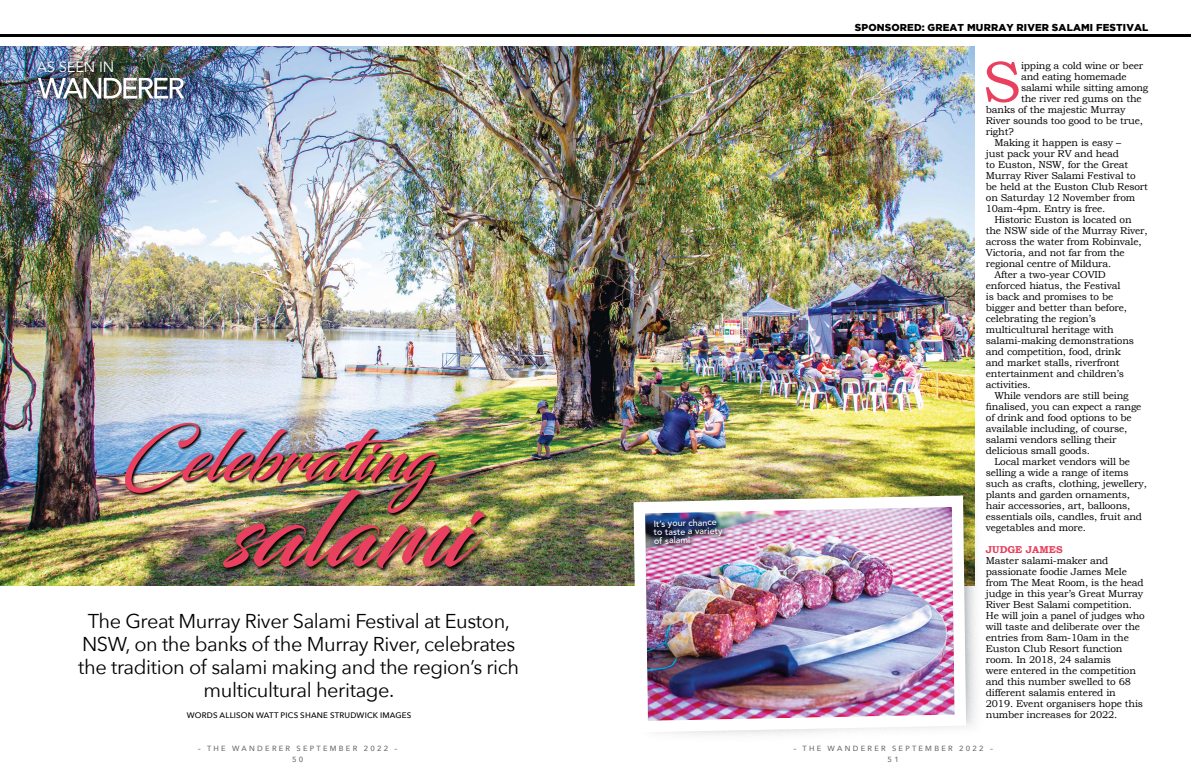
<style>
.page{position:relative;width:1191px;height:780px;background:#fff}
.page>*{position:absolute;margin:0;border:0;box-sizing:border-box;transform-origin:0 0}
.t1{font:103.8px "Blacksword";color:#e8405e}
.t2{font:70.1px "Blacksword";color:#e8405e}
.t3{font:58.4px "Bookman Old Style";color:#e8405e}
.t4{font:20px/23px "Avenir Next";letter-spacing:-.02em;color:#000;text-align:center}
.t5{font:14.7px "Avenir LT Std";letter-spacing:-.01em;color:#fff}
.t6{font:10px/11px "Bookman Old Style";letter-spacing:-.015em;color:#000}
.t7{font:900 10px "Gotham";letter-spacing:.015em;color:#000}
.t8{font:700 10px "Bookman Old Style";color:#e8405e}
.t9{font:500 9px/8.5px "Avenir LT Std";color:#fff}
.t10{font:500 8px "Avenir Next";letter-spacing:.02em;color:#000}
.t11{font:500 7.5px/11px "Avenir Next";letter-spacing:.3em;color:#6a6c6d;text-align:center}
</style>
<div class="page">
<img style="left:0;top:47px;width:974px;height:538px">
<img style="left:125px;top:422px;width:316px;height:94px">
<img style="left:222px;top:489px;width:268px;height:84px">
<hr style="left:0;top:34px;width:1191px;height:3px;background:#000">
<img style="left:636px;top:478px;width:341px;height:248px">
<img style="left:628px;top:489px;width:343px;height:246px">
<img style="left:653px;top:518px;width:74px;height:31px">
<div style="left:28px;top:52px;width:165px;height:56px;background:#000;opacity:.75"></div>
<img style="left:37px;top:78px;width:147px;height:20px">
<h3 class="t5" style="left:37px;top:59px;width:79px">AS SEEN IN</h3>
<h2 class="t2" style="left:123px;top:415px;width:314px">Celebrating</h2>
<h1 class="t1" style="left:228px;top:469px;width:244px">salami</h1>
<h3 class="t4" style="left:78px;top:609px;width:442px">The Great Murray River Salami Festival at Euston, NSW, on the banks of the Murray River, celebrates the tradition of salami making and the region’s rich multicultural heritage.</h3>
<p class="t10" style="left:187px;top:710px;width:226px">WORDS ALLISON WATT PICS SHANE STRUDWICK IMAGES</p>
<p class="t9" style="left:653px;top:520px;width:70px;rotate:-2deg">It’s your chance to taste a variety of salami</p>
<p class="t7" style="left:854px;top:22px;width:295px">SPONSORED: GREAT MURRAY RIVER SALAMI FESTIVAL</p>
<h3 class="t3" style="left:982px;top:44px;width:40px">S</h3>
<p class="t6" style="left:1021px;top:60px;width:124px">ipping a cold wine or beer</p>
<p class="t6" style="left:1021px;top:71px;width:107px">and eating homemade</p>
<p class="t6" style="left:1021px;top:82px;width:129px">salami while sitting among</p>
<p class="t6" style="left:1021px;top:93px;width:122px">the river red gums on the</p>
<p class="t6" style="left:986px;top:104px;width:141px">banks of the majestic Murray</p>
<p class="t6" style="left:986px;top:115px;width:158px">River sounds too good to be true,</p>
<p class="t6" style="left:986px;top:126px;width:29px">right?</p>
<p class="t6" style="left:994px;top:137px;width:128px">Making it happen is easy –</p>
<p class="t6" style="left:986px;top:148px;width:135px">just pack your RV and head</p>
<p class="t6" style="left:986px;top:159px;width:144px">to Euston, NSW, for the Great</p>
<p class="t6" style="left:986px;top:170px;width:151px">Murray River Salami Festival to</p>
<p class="t6" style="left:986px;top:181px;width:163px">be held at the Euston Club Resort</p>
<p class="t6" style="left:986px;top:192px;width:151px">on Saturday 12 November from</p>
<p class="t6" style="left:986px;top:203px;width:121px">10am-4pm. Entry is free.</p>
<p class="t6" style="left:994px;top:214px;width:139px">Historic Euston is located on</p>
<p class="t6" style="left:986px;top:225px;width:163px">the NSW side of the Murray River,</p>
<p class="t6" style="left:986px;top:236px;width:157px">across the water from Robinvale,</p>
<p class="t6" style="left:986px;top:247px;width:140px">Victoria, and not far from the</p>
<p class="t6" style="left:986px;top:258px;width:127px">regional centre of Mildura.</p>
<p class="t6" style="left:994px;top:269px;width:113px">After a two-year COVID</p>
<p class="t6" style="left:986px;top:280px;width:136px">enforced hiatus, the Festival</p>
<p class="t6" style="left:986px;top:291px;width:129px">is back and promises to be</p>
<p class="t6" style="left:986px;top:302px;width:143px">bigger and better than before,</p>
<p class="t6" style="left:986px;top:313px;width:111px">celebrating the region’s</p>
<p class="t6" style="left:986px;top:324px;width:129px">multicultural heritage with</p>
<p class="t6" style="left:986px;top:335px;width:150px">salami-making demonstrations</p>
<p class="t6" style="left:986px;top:346px;width:136px">and competition, food, drink</p>
<p class="t6" style="left:986px;top:357px;width:135px">and market stalls, riverfront</p>
<p class="t6" style="left:986px;top:368px;width:139px">entertainment and children’s</p>
<p class="t6" style="left:986px;top:379px;width:46px">activities.</p>
<p class="t6" style="left:994px;top:390px;width:136px">While vendors are still being</p>
<p class="t6" style="left:986px;top:401px;width:157px">finalised, you can expect a range</p>
<p class="t6" style="left:986px;top:412px;width:147px">of drink and food options to be</p>
<p class="t6" style="left:986px;top:423px;width:143px">available including, of course,</p>
<p class="t6" style="left:986px;top:434px;width:132px">salami vendors selling their</p>
<p class="t6" style="left:986px;top:445px;width:106px">delicious small goods.</p>
<p class="t6" style="left:994px;top:456px;width:137px">Local market vendors will be</p>
<p class="t6" style="left:986px;top:467px;width:144px">selling a wide a range of items</p>
<p class="t6" style="left:986px;top:478px;width:162px">such as crafts, clothing, jewellery,</p>
<p class="t6" style="left:986px;top:489px;width:146px">plants and garden ornaments,</p>
<p class="t6" style="left:986px;top:500px;width:146px">hair accessories, art, balloons,</p>
<p class="t6" style="left:986px;top:511px;width:158px">essentials oils, candles, fruit and</p>
<p class="t6" style="left:986px;top:522px;width:102px">vegetables and more.</p>
<p class="t8" style="left:986px;top:542px;width:78px">JUDGE JAMES</p>
<p class="t6" style="left:986px;top:555px;width:160px">Master salami-maker and passionate foodie James Mele from The Meat Room, is the head judge in this year’s Great Murray<br>River Best Salami competition.<br>He will join a panel of judges who will taste and deliberate over the entries from 8am-10am in the<br>Euston Club Resort function room. In 2018, 24 salamis<br>were entered in the competition and this number swelled to 68 different salamis entered in<br>2019. Event organisers hope this number increases for 2022.</p>
<p class="t11" style="left:198px;top:743px;width:201px">– THE WANDERER SEPTEMBER 2022 –<br>5 0</p>
<p class="t11" style="left:793px;top:743px;width:201px">– THE WANDERER SEPTEMBER 2022 –<br>5 1</p>
</div>
